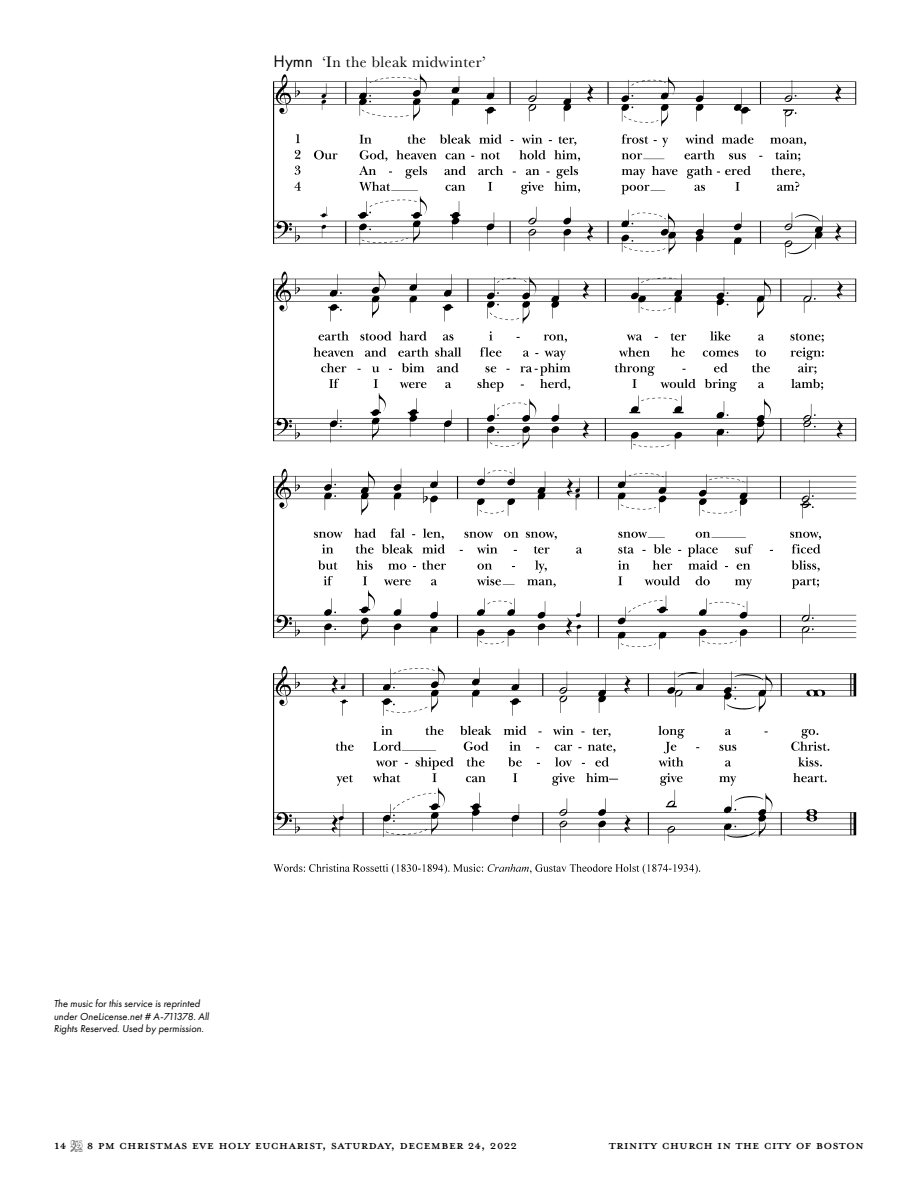
<style>
.page{position:relative;width:918px;height:1188px;background:#fff}
.page>*{position:absolute;margin:0;border:0;box-sizing:border-box;transform-origin:0 0}
.t1{font:18px "Mrs Eaves All Petite Caps OT";color:#000}
.t2{font:15.75px "Baskerville No 2";letter-spacing:.03em;color:#000}
.t3{font:italic 10.5px/12.6px "Futura PT";color:#000}
.s1{font-family:"Futura PT";font-size:17.25px}
</style>
<div class="page">
<img style="left:274px;top:73px;width:583px;height:801px">
<h2 class="t2" style="left:274px;top:53px;width:214px"><span class="s1">Hymn</span> ‘In the bleak midwinter’</h2>
<p class="t3" style="left:54px;top:997px;width:157px">The music for this service is reprinted under OneLicense.net # A-711378. All<br>Rights Reserved. Used by permission.</p>
<h1 class="t1" style="left:54px;top:1134px;width:465px">14 <sub>X</sub> 8 Pm Christmas eve Holy Eucharist, Saturday, December 24, 2022</h1>
<h1 class="t1" style="left:609px;top:1134px;width:257px">Trinity Church in the City of Boston</h1>
</div>
